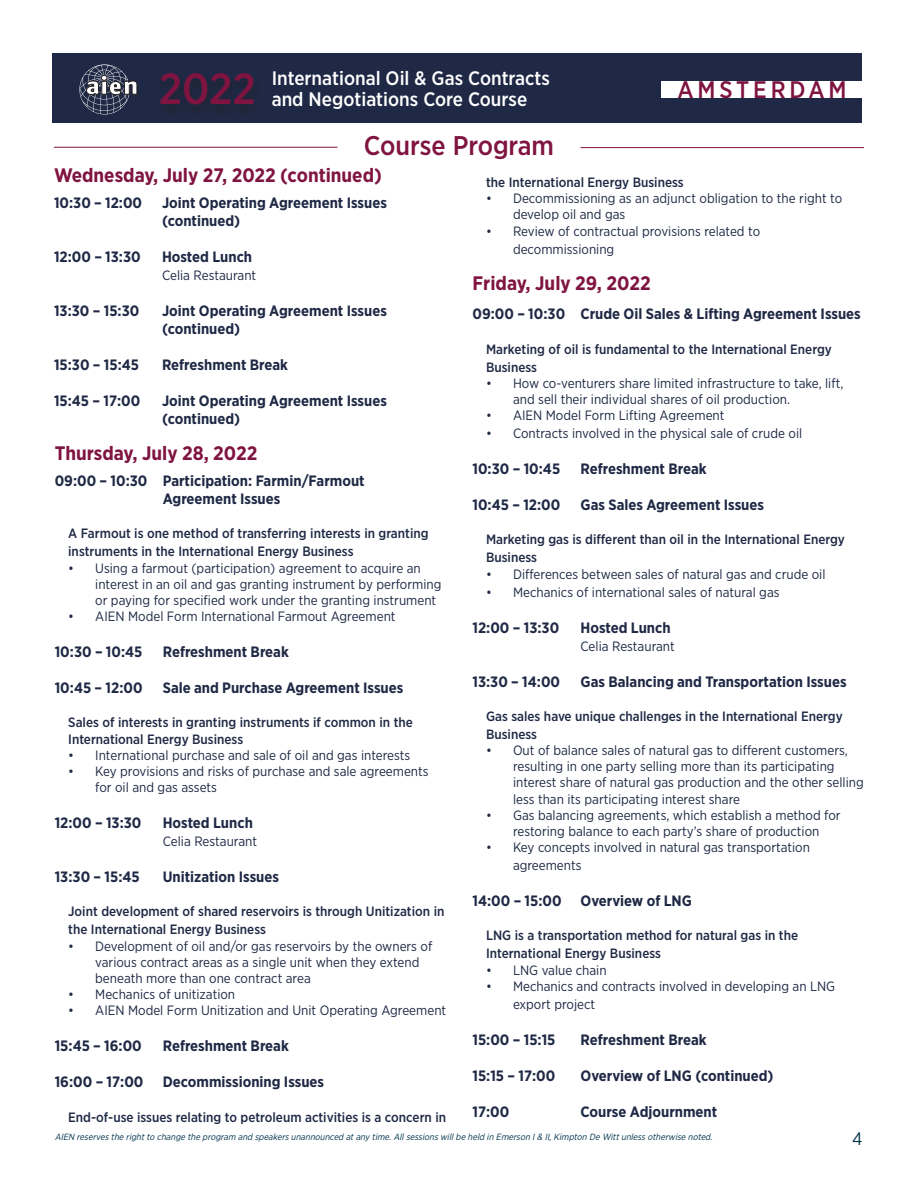
<style>
.page{position:relative;width:918px;height:1188px;background:#fff}
.page>*{position:absolute;margin:0;border:0;box-sizing:border-box;transform-origin:0 0}
.Paragraph_Style_3{font:500 43.5px "Gotham Narrow";color:#801440}
.t1{font:500 27px "Gotham Narrow";color:#801440}
.Paragraph_Style_3-2{font:500 24px "Gotham Narrow";letter-spacing:.16em;color:#801440}
.t2{font:700 19.5px "Gotham Narrow";color:#801440}
.t3{font:500 19.5px "Gotham Narrow";color:#fff}
.Paragraph_Style_3-3{font:18px "Gotham Narrow";color:#003448}
.t4{font:700 15px/18px "Gotham Narrow";color:#1f2945}
.t5{font:13.5px/16.2px "Gotham Narrow";color:#1f2945}
.t6{font:500 13.5px/18px "Gotham Narrow";color:#1f2945}
.Paragraph_Style_3-4{font:italic 9px "Gotham Narrow";color:#00344e}
</style>
<div class="page">
<hr style="left:54px;top:147px;width:283px;height:1px;background:#801440">
<hr style="left:581px;top:147px;width:283px;height:1px;background:#801440">
<div style="left:52px;top:54px;width:810px;height:69px;background:#1f2945"></div>
<svg style="left:79px;top:64px;width:58px;height:50px"></svg>
<div style="left:156px;top:72px;width:107px;height:46px;background:#1f2740"></div>
<div style="left:661px;top:81px;width:208px;height:17px;background:#fff"></div>
<p class="Paragraph_Style_3" style="left:159px;top:61px;width:98px">2022</p>
<p class="t3" style="left:272px;top:66px;width:280px">International Oil &amp; Gas Contracts</p>
<p class="t3" style="left:272px;top:87px;width:257px">and Negotiations Core Course</p>
<p class="t1" style="left:364px;top:128px;width:192px">Course Program</p>
<p class="Paragraph_Style_3-2" style="left:678px;top:74px;width:171px">AMSTERDAM</p>
<p class="t2" style="left:54px;top:162px;width:329px">Wednesday, July 27, 2022 (continued)</p>
<p class="t6" style="left:486px;top:173px;width:199px">the International Energy Business</p>
<p class="t5" style="left:513px;top:190px;width:331px;text-indent:-27px">• Decommissioning as an adjunct obligation to the right to develop oil and gas</p>
<p class="t5" style="left:513px;top:222px;width:249px;line-height:18px;text-indent:-27px">• Review of contractual provisions related to decommissioning</p>
<p class="t4" style="left:54px;top:194px;width:90px">10:30 – 12:00</p>
<p class="t4" style="left:162px;top:194px;width:226px">Joint Operating Agreement Issues (continued)</p>
<p class="t4" style="left:54px;top:248px;width:88px">12:00 – 13:30</p>
<p class="t4" style="left:162px;top:248px;width:92px">Hosted Lunch</p>
<p class="t5" style="left:162px;top:267px;width:96px">Celia Restaurant</p>
<p class="t4" style="left:54px;top:302px;width:87px">13:30 – 15:30</p>
<p class="t4" style="left:162px;top:302px;width:226px">Joint Operating Agreement Issues (continued)</p>
<p class="t4" style="left:54px;top:356px;width:87px">15:30 – 15:45</p>
<p class="t4" style="left:162px;top:356px;width:128px">Refreshment Break</p>
<p class="t4" style="left:54px;top:392px;width:88px">15:45 – 17:00</p>
<p class="t4" style="left:162px;top:392px;width:226px">Joint Operating Agreement Issues (continued)</p>
<p class="t2" style="left:55px;top:440px;width:204px">Thursday, July 28, 2022</p>
<p class="t4" style="left:163px;top:472px;width:204px;text-indent:-108px">09:00 – 10:30 Participation: Farmin/Farmout<br>Agreement Issues</p>
<p class="t6" style="left:68px;top:525px;width:362px">A Farmout is one method of transferring interests in granting instruments in the International Energy Business</p>
<p class="t5" style="left:95px;top:560px;width:348px;text-indent:-27px">• Using a farmout (participation) agreement to acquire an interest in an oil and gas granting instrument by performing or paying for specified work under the granting instrument</p>
<p class="t5" style="left:68px;top:608px;width:329px">• AIEN Model Form International Farmout Agreement</p>
<p class="t4" style="left:55px;top:643px;width:89px">10:30 – 10:45</p>
<p class="t4" style="left:163px;top:643px;width:128px">Refreshment Break</p>
<p class="t4" style="left:55px;top:679px;width:89px">10:45 – 12:00</p>
<p class="t4" style="left:163px;top:679px;width:242px">Sale and Purchase Agreement Issues</p>
<p class="t6" style="left:68px;top:714px;width:346px;line-height:16.2px">Sales of interests in granting instruments if common in the<br>International Energy Business</p>
<p class="t5" style="left:68px;top:747px;width:344px">• International purchase and sale of oil and gas interests</p>
<p class="t5" style="left:95px;top:763px;width:335px;text-indent:-27px">• Key provisions and risks of purchase and sale agreements for oil and gas assets</p>
<p class="t4" style="left:55px;top:814px;width:88px">12:00 – 13:30</p>
<p class="t4" style="left:163px;top:814px;width:92px">Hosted Lunch</p>
<p class="t5" style="left:163px;top:833px;width:96px">Celia Restaurant</p>
<p class="t4" style="left:55px;top:868px;width:86px">13:30 – 15:45</p>
<p class="t4" style="left:163px;top:868px;width:118px">Unitization Issues</p>
<p class="t6" style="left:68px;top:903px;width:378px">Joint development of shared reservoirs is through Unitization in the International Energy Business</p>
<p class="t5" style="left:95px;top:938px;width:339px;text-indent:-27px">• Development of oil and/or gas reservoirs by the owners of various contract areas as a single unit when they extend beneath more than one contract area</p>
<p class="t5" style="left:68px;top:986px;width:168px">• Mechanics of unitization</p>
<p class="t5" style="left:68px;top:1002px;width:380px">• AIEN Model Form Unitization and Unit Operating Agreement</p>
<p class="t4" style="left:55px;top:1037px;width:89px">15:45 – 16:00</p>
<p class="t4" style="left:163px;top:1037px;width:128px">Refreshment Break</p>
<p class="t4" style="left:55px;top:1073px;width:90px">16:00 – 17:00</p>
<p class="t4" style="left:163px;top:1073px;width:163px">Decommissioning Issues</p>
<p class="t6" style="left:68px;top:1108px;width:379px">End-of-use issues relating to petroleum activities is a concern in</p>
<p class="t2" style="left:472px;top:270px;width:180px">Friday, July 29, 2022</p>
<p class="t4" style="left:472px;top:305px;width:390px">09:00 – 10:30 Crude Oil Sales &amp; Lifting Agreement Issues</p>
<p class="t6" style="left:486px;top:340px;width:347px">Marketing of oil is fundamental to the International Energy<br>Business</p>
<p class="t5" style="left:513px;top:375px;width:332px;text-indent:-27px">• How co-venturers share limited infrastructure to take, lift, and sell their individual shares of oil production.</p>
<p class="t5" style="left:486px;top:407px;width:240px">• AIEN Model Form Lifting Agreement</p>
<p class="t5" style="left:486px;top:425px;width:318px">• Contracts involved in the physical sale of crude oil</p>
<p class="t4" style="left:472px;top:460px;width:89px">10:30 – 10:45</p>
<p class="t4" style="left:580px;top:460px;width:128px">Refreshment Break</p>
<p class="t4" style="left:472px;top:496px;width:89px">10:45 – 12:00</p>
<p class="t4" style="left:580px;top:496px;width:185px">Gas Sales Agreement Issues</p>
<p class="t6" style="left:486px;top:530px;width:360px">Marketing gas is different than oil in the International Energy<br>Business</p>
<p class="t5" style="left:486px;top:565px;width:341px">• Differences between sales of natural gas and crude oil</p>
<p class="t5" style="left:486px;top:583px;width:295px">• Mechanics of international sales of natural gas</p>
<p class="t4" style="left:472px;top:618px;width:88px">12:00 – 13:30</p>
<p class="t4" style="left:580px;top:618px;width:92px">Hosted Lunch</p>
<p class="t5" style="left:580px;top:637px;width:96px">Celia Restaurant</p>
<p class="t4" style="left:472px;top:672px;width:89px">13:30 – 14:00</p>
<p class="t4" style="left:580px;top:672px;width:268px">Gas Balancing and Transportation Issues</p>
<p class="t6" style="left:486px;top:707px;width:358px">Gas sales have unique challenges in the International Energy<br>Business</p>
<p class="t5" style="left:513px;top:742px;width:352px;text-indent:-27px">• Out of balance sales of natural gas to different customers, resulting in one party selling more than its participating interest share of natural gas production and the other selling less than its participating interest share</p>
<p class="t5" style="left:486px;top:807px;width:356px;text-align:center">• Gas balancing agreements, which establish a method for restoring balance to each party’s share of production</p>
<p class="t5" style="left:513px;top:838px;width:299px;line-height:18px;text-indent:-27px">• Key concepts involved in natural gas transportation agreements</p>
<p class="t4" style="left:472px;top:892px;width:91px">14:00 – 15:00</p>
<p class="t4" style="left:580px;top:892px;width:113px">Overview of LNG</p>
<p class="t6" style="left:486px;top:926px;width:314px">LNG is a transportation method for natural gas in the<br>International Energy Business</p>
<p class="t5" style="left:486px;top:961px;width:122px">• LNG value chain</p>
<p class="t5" style="left:513px;top:977px;width:324px;line-height:18px;text-indent:-27px">• Mechanics and contracts involved in developing an LNG export project</p>
<p class="t4" style="left:472px;top:1030px;width:85px">15:00 – 15:15</p>
<p class="t4" style="left:580px;top:1030px;width:128px">Refreshment Break</p>
<p class="t4" style="left:472px;top:1066px;width:84px">15:15 – 17:00</p>
<p class="t4" style="left:580px;top:1066px;width:195px">Overview of LNG (continued)</p>
<p class="t4" style="left:472px;top:1102px;width:38px">17:00</p>
<p class="t4" style="left:580px;top:1102px;width:138px">Course Adjournment</p>
<p class="Paragraph_Style_3-4" style="left:55px;top:1131px;width:662px">AIEN reservesthe rightto change the program and speakersunannounced atany time.Allsessionswillbe held in Emerson I&amp; II,Kimpton De Wittunlessotherwise noted.</p>
<p class="Paragraph_Style_3-3" style="left:852px;top:1128px;width:12px">4</p>
</div>
